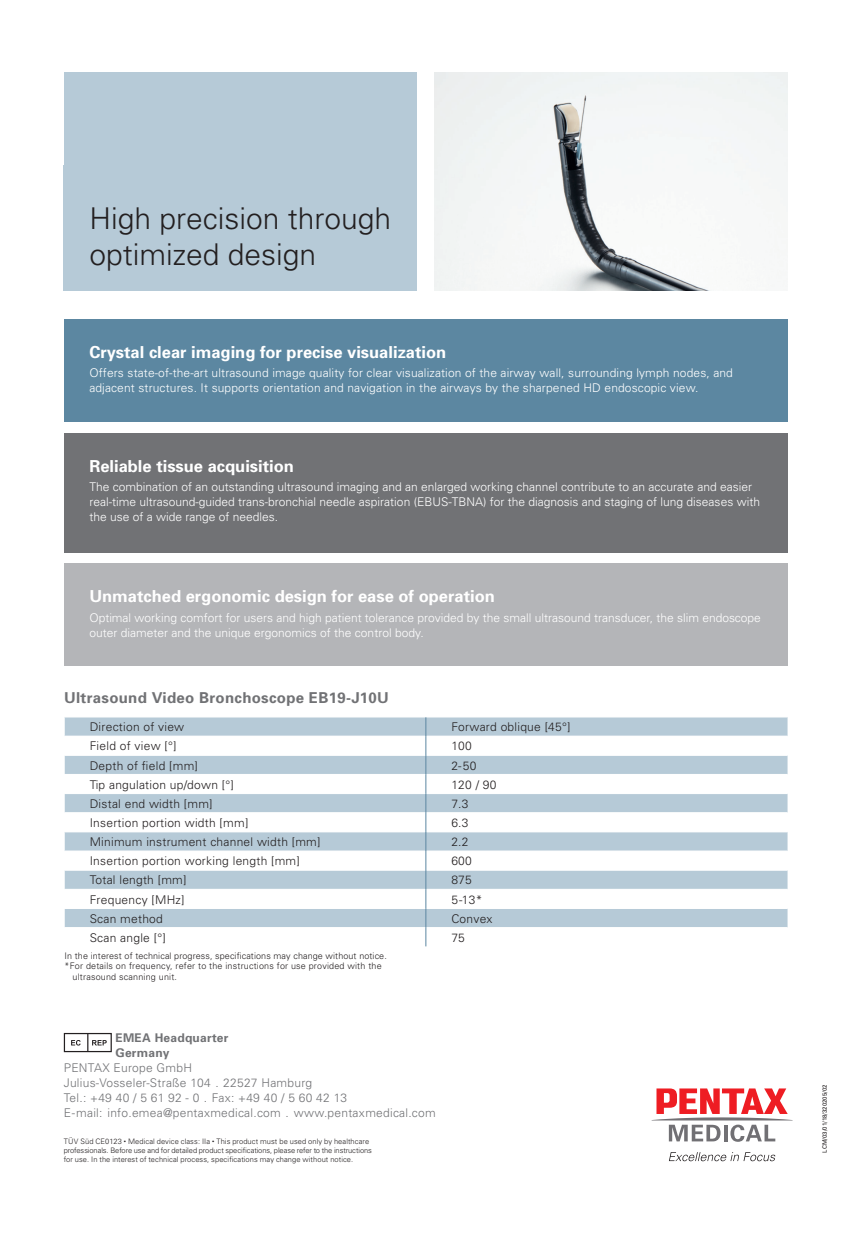
<style>
.page{position:relative;width:851px;height:1234px;background:#fff}
.page>*{position:absolute;margin:0;border:0;box-sizing:border-box;transform-origin:0 0}
.t1{font:300 30px/36px "Univers";color:#231f20}
.t2{font:700 16.5px "Univers";color:#fff}
.t3{font:700 15px "Univers";letter-spacing:.02em;color:#717275}
.t4{font:300 12px/15px "Univers";color:#fff}
.t5{font:300 12px "Univers";letter-spacing:.02em;color:#231f20}
.t6{font:300 12px/15px "Univers";letter-spacing:.02em;color:#717275}
.t7{font:700 12px/15px "Univers";letter-spacing:.02em;color:#717275}
.t8{font:300 9px "Univers";letter-spacing:.02em;color:#231f20}
.t9{font:300 7.5px/9px "Univers";letter-spacing:.005em;color:#231f20}
.t10{font:6px "Univers";color:#231f20}
.s1{font-size:4.5px}
</style>
<div class="page">
<div style="left:64px;top:1032px;width:48px;height:19px;border:1px solid #231f20"></div>
<svg style="left:71px;top:1033px;width:36px;height:18px"></svg>
<div style="left:65px;top:717px;width:722px;height:18px;background:#b6cad7"></div>
<svg style="left:65px;top:736px;width:722px;height:210px"></svg>
<hr style="left:64px;top:754px;width:361px;height:1px;background:#fff">
<hr style="left:426px;top:754px;width:361px;height:1px;background:#fff">
<hr style="left:64px;top:773px;width:361px;height:1px;background:#fff">
<hr style="left:426px;top:773px;width:361px;height:1px;background:#fff">
<hr style="left:64px;top:793px;width:361px;height:1px;background:#fff">
<hr style="left:426px;top:793px;width:361px;height:1px;background:#fff">
<hr style="left:64px;top:812px;width:361px;height:1px;background:#fff">
<hr style="left:426px;top:812px;width:361px;height:1px;background:#fff">
<hr style="left:64px;top:831px;width:361px;height:1px;background:#fff">
<hr style="left:426px;top:831px;width:361px;height:1px;background:#fff">
<hr style="left:64px;top:850px;width:361px;height:1px;background:#fff">
<hr style="left:426px;top:850px;width:361px;height:1px;background:#fff">
<hr style="left:64px;top:869px;width:361px;height:1px;background:#fff">
<hr style="left:426px;top:869px;width:361px;height:1px;background:#fff">
<hr style="left:64px;top:888px;width:361px;height:1px;background:#fff">
<hr style="left:426px;top:888px;width:361px;height:1px;background:#fff">
<hr style="left:64px;top:907px;width:361px;height:1px;background:#fff">
<hr style="left:426px;top:907px;width:361px;height:1px;background:#fff">
<hr style="left:64px;top:927px;width:361px;height:1px;background:#fff">
<hr style="left:426px;top:927px;width:361px;height:1px;background:#fff">
<svg style="left:64px;top:717px;width:1px;height:210px"></svg>
<svg style="left:425px;top:717px;width:1px;height:229px"></svg>
<div style="left:64px;top:72px;width:352px;height:218px;background:#b6cad7"></div>
<svg style="left:651px;top:1088px;width:141px;height:53px"></svg>
<svg style="left:669px;top:1152px;width:106px;height:8px"></svg>
<img style="left:434px;top:72px;width:353px;height:218px">
<div style="left:64px;top:319px;width:723px;height:102px;background:#5c87a1"></div>
<div style="left:64px;top:433px;width:723px;height:119px;background:#717275"></div>
<div style="left:64px;top:563px;width:723px;height:102px;background:#b4b5b8"></div>
<h1 class="t1" style="left:89px;top:200px;width:303px">High precision through optimized design</h1>
<h2 class="t2" style="left:89px;top:342px;width:358px">Crystal clear imaging for precise visualization</h2>
<p class="t4" style="left:89px;top:365px;width:645px">Offers state-of-the-art ultrasound image quality for clear visualization of the airway wall, surrounding lymph nodes, and adjacent structures. It supports orientation and navigation in the airways by the sharpened HD endoscopic view.</p>
<h2 class="t2" style="left:89px;top:455px;width:206px">Reliable tissue acquisition</h2>
<p class="t4" style="left:89px;top:479px;width:672px">The combination of an outstanding ultrasound imaging and an enlarged working channel contribute to an accurate and easier real-time ultrasound-guided trans-bronchial needle aspiration (EBUS-TBNA) for the diagnosis and staging of lung diseases with the use of a wide range of needles.</p>
<h2 class="t2" style="left:89px;top:586px;width:407px">Unmatched ergonomic design for ease of operation</h2>
<p class="t4" style="left:89px;top:609px;width:673px">Optimal working comfort for users and high patient tolerance provided by the small ultrasound transducer, the slim endoscope outer diameter and the unique ergonomics of the control body.</p>
<p class="t3" style="left:64px;top:688px;width:326px">Ultrasound Video Bronchoscope EB19-J10U</p>
<p class="t5" style="left:90px;top:719px;width:96px">Direction of view</p>
<p class="t5" style="left:451px;top:719px;width:120px">Forward oblique [45°]</p>
<p class="t5" style="left:90px;top:738px;width:88px">Field of view [°]</p>
<p class="t5" style="left:451px;top:738px;width:22px">100</p>
<p class="t5" style="left:90px;top:758px;width:110px">Depth of field [mm]</p>
<p class="t5" style="left:451px;top:758px;width:27px">2-50</p>
<p class="t5" style="left:90px;top:777px;width:145px">Tip angulation up/down [°]</p>
<p class="t5" style="left:451px;top:777px;width:47px">120 / 90</p>
<p class="t5" style="left:90px;top:796px;width:124px">Distal end width [mm]</p>
<p class="t5" style="left:451px;top:796px;width:19px">7.3</p>
<p class="t5" style="left:90px;top:815px;width:160px">Insertion portion width [mm]</p>
<p class="t5" style="left:451px;top:815px;width:19px">6.3</p>
<p class="t5" style="left:90px;top:834px;width:232px">Minimum instrument channel width [mm]</p>
<p class="t5" style="left:451px;top:834px;width:19px">2.2</p>
<p class="t5" style="left:90px;top:853px;width:212px">Insertion portion working length [mm]</p>
<p class="t5" style="left:451px;top:853px;width:22px">600</p>
<p class="t5" style="left:90px;top:872px;width:98px">Total length [mm]</p>
<p class="t5" style="left:451px;top:872px;width:22px">875</p>
<p class="t5" style="left:90px;top:891px;width:96px">Frequency [MHz]</p>
<p class="t5" style="left:451px;top:891px;width:32px">5-13*</p>
<p class="t5" style="left:90px;top:911px;width:75px">Scan method</p>
<p class="t5" style="left:451px;top:911px;width:43px">Convex</p>
<p class="t5" style="left:90px;top:930px;width:77px">Scan angle [°]</p>
<p class="t5" style="left:451px;top:930px;width:15px">75</p>
<p class="t8" style="left:65px;top:950px;width:324px">In the interest of technical progress, specifications may change without notice.</p>
<p class="t8" style="left:65px;top:960px;width:318px">*For details on frequency, refer to the instructions for use provided with the</p>
<p class="t8" style="left:73px;top:971px;width:106px">ultrasound scanning unit.</p>
<p class="t7" style="left:115px;top:1029px;width:115px">EMEA Headquarter<br>Germany</p>
<p class="t6" style="left:64px;top:1059px;width:373px">PENTAX Europe GmbH<br>Julius-Vosseler-Straße 104 . 22527 Hamburg<br>Tel.: +49 40 / 5 61 92 - 0 . Fax: +49 40 / 5 60 42 13<br>E-mail: info.emea@pentaxmedical.com . www.pentaxmedical.com</p>
<p class="t9" style="left:64px;top:1136px;width:309px">TÜV Süd CE0123 <span class="s1">•</span> Medical device class: IIa <span class="s1">•</span> This product must be used only by healthcare professionals. Before use and for detailed product specifications, please refer to the instructions for use. In the interest of technical process, specifications may change without notice.</p>
<p class="t10" style="left:821px;top:1152px;width:70px;rotate:-90deg">LCM/03/01/18/320205/02</p>
</div>
